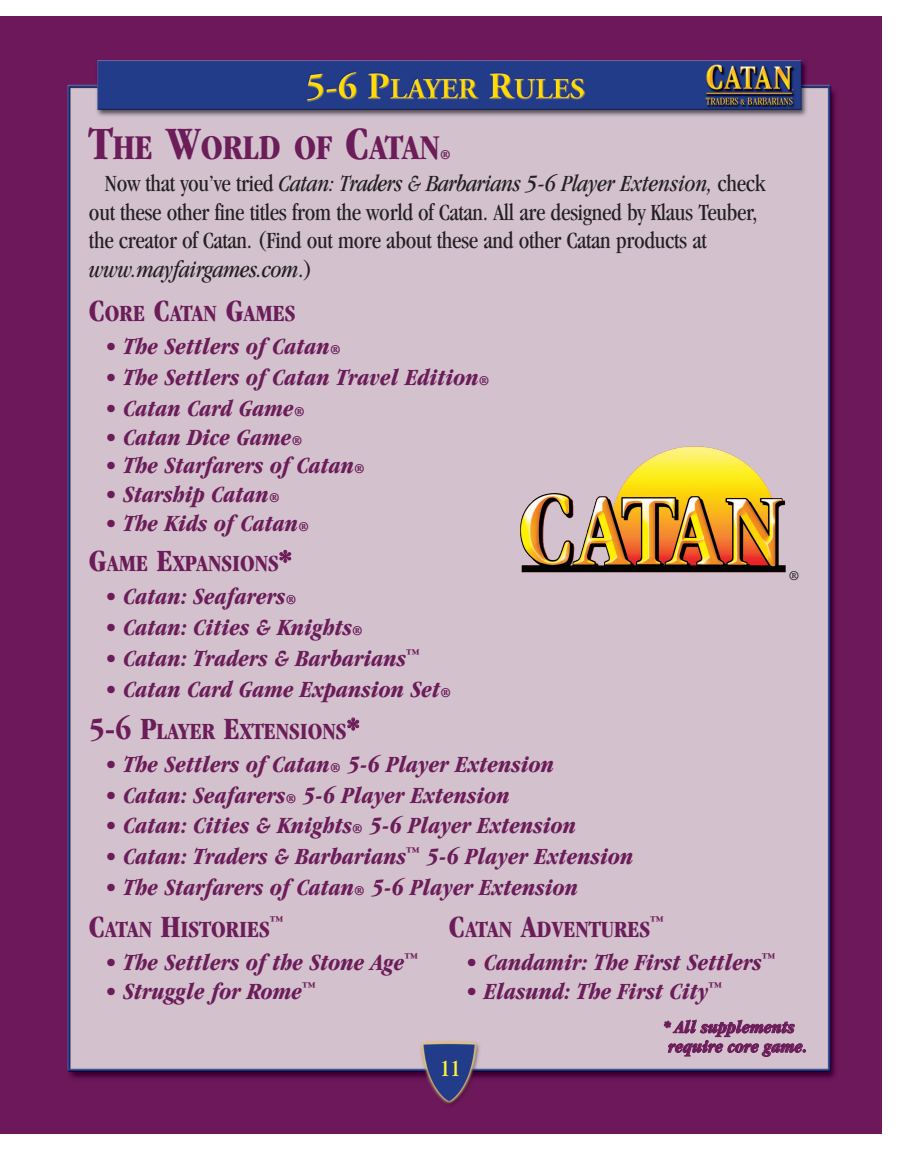
<style>
.page{position:relative;width:898px;height:1150px;background:#fff}
.page>*{position:absolute;margin:0;border:0;box-sizing:border-box;transform-origin:0 0}
.t1{font:700 condensed 36px "Garamond";color:#6b1c59}
.t2{font:italic 700 condensed 24px/42.4px "Garamond";color:#6b1c59}
.t3{font:condensed 24px/28.8px "Garamond";letter-spacing:-.015em;color:#231f20}
.t4{font:700 condensed 24px "Garamond";color:#6b1c59}
.t5{font:condensed 24px "Garamond";color:#fff33c}
.t6{font:italic 700 condensed 18px/19.6px "Garamond";color:#6b1c59}
.t7{font:700 condensed 14px "Garamond";color:#6b1c59}
.t8{font:condensed 14px "Garamond";color:#231f20}
.s1{font-size:48px}
.s2{font-style:italic}
.s3{font-size:32px}
.s4{font-style:normal;font-size:14px}
.s5{font-style:normal;font-size:32px}
.s6{font-style:normal}
</style>
<div class="page">
<img style="left:17px;top:17px;width:864px;height:1116px">
<img style="left:520px;top:492px;width:266px;height:80px">
<div style="left:0;top:17px;width:17px;height:1116px;background:#6c185a"></div>
<h1 class="t1" style="left:89px;top:133px;width:352px"><span class="s1">T</span>HE <span class="s1">W</span>ORLD OF <span class="s1">C</span>ATAN</h1>
<p class="t7" style="left:440px;top:149px;width:13px">®</p>
<p class="t3" style="left:89px;top:170px;width:678px;text-indent:16px">Now that you’ve tried <span class="s2">Catan: Traders &amp; Barbarians 5-6 Player Extension,</span> check out these other fine titles from the world of Catan. All are designed by Klaus Teuber, the creator of Catan. (Find out more about these and other Catan products at <span class="s2">www.mayfairgames.com</span>.)</p>
<p class="t4" style="left:89px;top:305px;width:208px"><span class="s3">C</span>ORE <span class="s3">C</span>ATAN <span class="s3">G</span>AMES</p>
<p class="t2" style="left:105px;top:327px;width:238px">• The Settlers of Catan<span class="s4">®</span></p>
<p class="t2" style="left:105px;top:358px;width:386px">• The Settlers of Catan Travel Edition<span class="s4">®</span></p>
<p class="t2" style="left:105px;top:389px;width:201px">• Catan Card Game<span class="s4">®</span></p>
<p class="t2" style="left:105px;top:418px;width:199px">• Catan Dice Game<span class="s4">®</span></p>
<p class="t2" style="left:105px;top:446px;width:262px">• The Starfarers of Catan<span class="s4">®</span></p>
<p class="t2" style="left:105px;top:475px;width:177px">• Starship Catan<span class="s4">®</span></p>
<p class="t2" style="left:89px;top:505px;width:222px;line-height:40.4px;text-indent:16px">• The Kids of Catan<span class="s4">®<br></span><span class="s5">G</span><span class="s6">AME</span> <span class="s5">E</span><span class="s6">XPANSIONS</span><span class="s5">*</span></p>
<p class="t2" style="left:105px;top:577px;width:193px">• Catan: Seafarers<span class="s4">®</span></p>
<p class="t2" style="left:105px;top:608px;width:260px">• Catan: Cities &amp; Knights<span class="s4">®</span></p>
<p class="t2" style="left:105px;top:639px;width:317px">• Catan: Traders &amp; Barbarians<sup>™</sup></p>
<p class="t2" style="left:89px;top:670px;width:364px;text-indent:16px">• Catan Card Game Expansion Set<span class="s4">®<br></span><span class="s5">5-6 P</span><span class="s6">LAYER</span> <span class="s5">E</span><span class="s6">XTENSIONS</span><span class="s5">*</span></p>
<p class="t2" style="left:105px;top:745px;width:451px">• The Settlers of Catan<span class="s4">®</span> 5-6 Player Extension</p>
<p class="t2" style="left:105px;top:776px;width:406px">• Catan: Seafarers<span class="s4">®</span> 5-6 Player Extension</p>
<p class="t2" style="left:105px;top:806px;width:473px">• Catan: Cities &amp; Knights<span class="s4">®</span> 5-6 Player Extension</p>
<p class="t2" style="left:105px;top:837px;width:530px">• Catan: Traders &amp; Barbarians<sup>™</sup> 5-6 Player Extension</p>
<p class="t2" style="left:89px;top:868px;width:491px;text-indent:16px">• The Starfarers of Catan<span class="s4">®</span> 5-6 Player Extension<br><span class="s5">C</span><span class="s6">ATAN</span> <span class="s5">H</span><span class="s6">ISTORIES</span></p>
<p class="t8" style="left:788px;top:570px;width:13px">®</p>
<p class="t7" style="left:270px;top:916px;width:15px">™</p>
<p class="t4" style="left:449px;top:921px;width:203px"><span class="s3">C</span>ATAN <span class="s3">A</span>DVENTURES</p>
<p class="t7" style="left:650px;top:916px;width:15px">™</p>
<p class="t2" style="left:105px;top:943px;width:315px">• The Settlers of the Stone Age<sup>™</sup></p>
<p class="t2" style="left:465px;top:943px;width:312px">• Candamir: The First Settlers<sup>™</sup></p>
<p class="t2" style="left:105px;top:972px;width:213px">• Struggle for Rome<sup>™</sup></p>
<p class="t2" style="left:465px;top:972px;width:258px">• Elasund: The First City<sup>™</sup></p>
<p class="t6" style="left:663px;top:1019px;width:145px">* All supplements require core game.</p>
<p class="t5" style="left:440px;top:1059px;width:23px">11</p>
</div>
